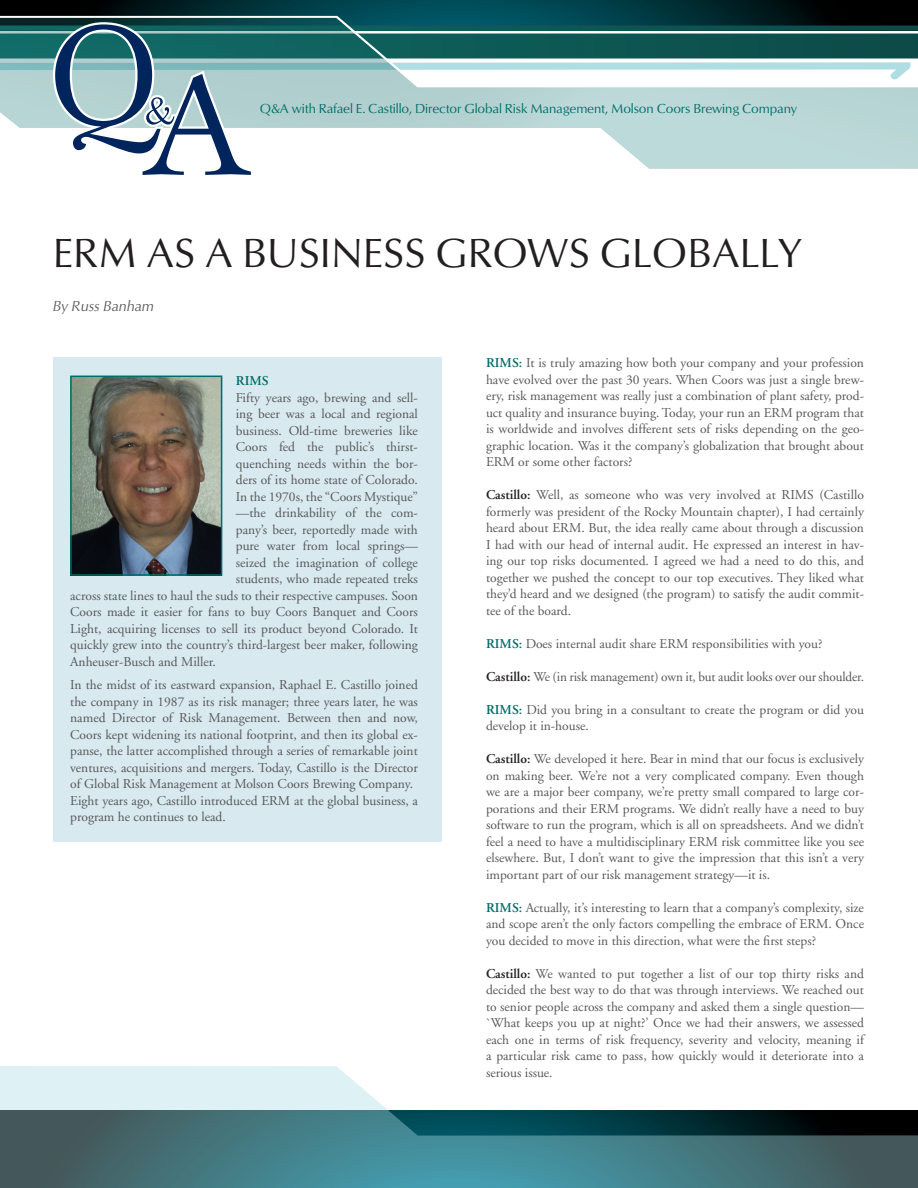
<style>
.page{position:relative;width:918px;height:1188px;background:#fff}
.page>*{position:absolute;margin:0;border:0;box-sizing:border-box;transform-origin:0 0}
.t1{font:42px "Optima Rmn";color:#231f20}
.t2{font:15px "Optima Itl";color:#57585a}
.t3{font:13.5px/16.5px "Adobe Garamond";color:#57585a;text-align:justify}
.t4{font:13.5px "Optima Rmn";letter-spacing:-.01em;color:#006c67}
.t5{font:600 13.5px "Adobe Garamond";color:#006c67}
.s1{font-weight:600;color:#006c67}
.s2{font-weight:600;color:#231f20}
</style>
<div class="page">
<svg style="left:0;top:0;width:918px;height:16px"></svg>
<svg style="left:0;top:1066px;width:918px;height:122px"></svg>
<svg style="left:0;top:16px;width:918px;height:4px"></svg>
<div style="left:53px;top:357px;width:389px;height:485px;background:#d8e9f0"></div>
<svg style="left:0;top:20px;width:918px;height:155px"></svg>
<img style="left:73px;top:379px;width:146px;height:194px">
<div style="left:70px;top:376px;width:152px;height:200px;border:2px solid #006c67"></div>
<p class="t4" style="left:260px;top:99px;width:539px">Q&amp;A with Rafael E. Castillo, Director Global Risk Management, Molson Coors Brewing Company</p>
<p class="t1" style="left:53px;top:225px;width:751px">ERM AS A BUSINESS GROWS GLOBALLY</p>
<p class="t2" style="left:53px;top:296px;width:103px">By Russ Banham</p>
<p class="t5" style="left:236px;top:374px;width:34px">RIMS</p>
<p class="t3" style="left:236px;top:390px;width:184px">Fifty years ago, brewing and sell-</p>
<p class="t3" style="left:236px;top:406px;width:184px">ing beer was a local and regional</p>
<p class="t3" style="left:236px;top:423px;width:184px">business. Old-time breweries like</p>
<p class="t3" style="left:236px;top:439px;width:184px">Coors fed the public’s thirst-</p>
<p class="t3" style="left:236px;top:456px;width:184px">quenching needs within the bor-</p>
<p class="t3" style="left:236px;top:472px;width:184px">ders of its home state of Colorado.</p>
<p class="t3" style="left:236px;top:489px;width:184px">In the 1970s, the “Coors Mystique”</p>
<p class="t3" style="left:236px;top:505px;width:184px">—the drinkability of the com-</p>
<p class="t3" style="left:236px;top:522px;width:184px">pany’s beer, reportedly made with</p>
<p class="t3" style="left:236px;top:538px;width:184px">pure water from local springs—</p>
<p class="t3" style="left:236px;top:555px;width:184px">seized the imagination of college</p>
<p class="t3" style="left:236px;top:571px;width:184px">students, who made repeated treks</p>
<p class="t3" style="left:70px;top:588px;width:349px">across state lines to haul the suds to their respective campuses. Soon</p>
<p class="t3" style="left:70px;top:604px;width:349px">Coors made it easier for fans to buy Coors Banquet and Coors</p>
<p class="t3" style="left:70px;top:621px;width:349px">Light, acquiring licenses to sell its product beyond Colorado. It</p>
<p class="t3" style="left:70px;top:637px;width:349px">quickly grew into the country’s third-largest beer maker, following</p>
<p class="t3" style="left:70px;top:654px;width:147px">Anheuser-Busch and Miller.</p>
<p class="t3" style="left:70px;top:677px;width:349px">In the midst of its eastward expansion, Raphael E. Castillo joined the company in 1987 as its risk manager; three years later, he was named Director of Risk Management. Between then and now, Coors kept widening its national footprint, and then its global ex&shy;panse, the latter accomplished through a series of remarkable joint ventures, acquisitions and mergers. Today, Castillo is the Director of Global Risk Management at Molson Coors Brewing Company.</p>
<p class="t3" style="left:70px;top:792px;width:349px">Eight years ago, Castillo introduced ERM at the global business, a program he continues to lead.</p>
<p class="t3" style="left:486px;top:355px;width:380px"><span class="s1">RIMS:</span> It is truly amazing how both your company and your profession have evolved over the past 30 years. When Coors was just a single brew&shy;ery, risk management was really just a combination of plant safety, prod&shy;uct quality and insurance buying. Today, your run an ERM program that is worldwide and involves different sets of risks depending on the geo&shy;graphic location. Was it the company’s globalization that brought about ERM or some other factors?</p>
<p class="t3" style="left:486px;top:487px;width:380px"><span class="s2">Castillo:</span> Well, as someone who was very involved at RIMS (Castillo formerly was president of the Rocky Mountain chapter), I had certainly heard about ERM. But, the idea really came about through a discussion I had with our head of internal audit. He expressed an interest in hav&shy;ing our top risks documented. I agreed we had a need to do this, and together we pushed the concept to our top executives. They liked what they’d heard and we designed (the program) to satisfy the audit commit&shy;tee of the board.</p>
<p class="t3" style="left:486px;top:636px;width:338px"><span class="s1">RIMS:</span> Does internal audit share ERM responsibilities with you?</p>
<p class="t3" style="left:486px;top:669px;width:379px"><span class="s2">Castillo:</span> We (in risk management) own it, but audit looks over our shoulder.</p>
<p class="t3" style="left:486px;top:702px;width:379px"><span class="s1">RIMS:</span> Did you bring in a consultant to create the program or did you develop it in-house.</p>
<p class="t3" style="left:486px;top:751px;width:380px"><span class="s2">Castillo:</span> We developed it here. Bear in mind that our focus is exclusively on making beer. We’re not a very complicated company. Even though we are a major beer company, we’re pretty small compared to large cor&shy;porations and their ERM programs. We didn’t really have a need to buy software to run the program, which is all on spreadsheets. And we didn’t feel a need to have a multidisciplinary ERM risk committee like you see elsewhere. But, I don’t want to give the impression that this isn’t a very important part of our risk management strategy—it is.</p>
<p class="t3" style="left:486px;top:900px;width:380px"><span class="s1">RIMS:</span> Actually, it’s interesting to learn that a company’s complexity, size and scope aren’t the only factors compelling the embrace of ERM. Once you decided to move in this direction, what were the first steps?</p>
<p class="t3" style="left:486px;top:966px;width:380px"><span class="s2">Castillo:</span> We wanted to put together a list of our top thirty risks and decided the best way to do that was through interviews. We reached out to senior people across the company and asked them a single question— `What keeps you up at night?’ Once we had their answers, we assessed each one in terms of risk frequency, severity and velocity, meaning if a particular risk came to pass, how quickly would it deteriorate into a serious issue.</p>
</div>
